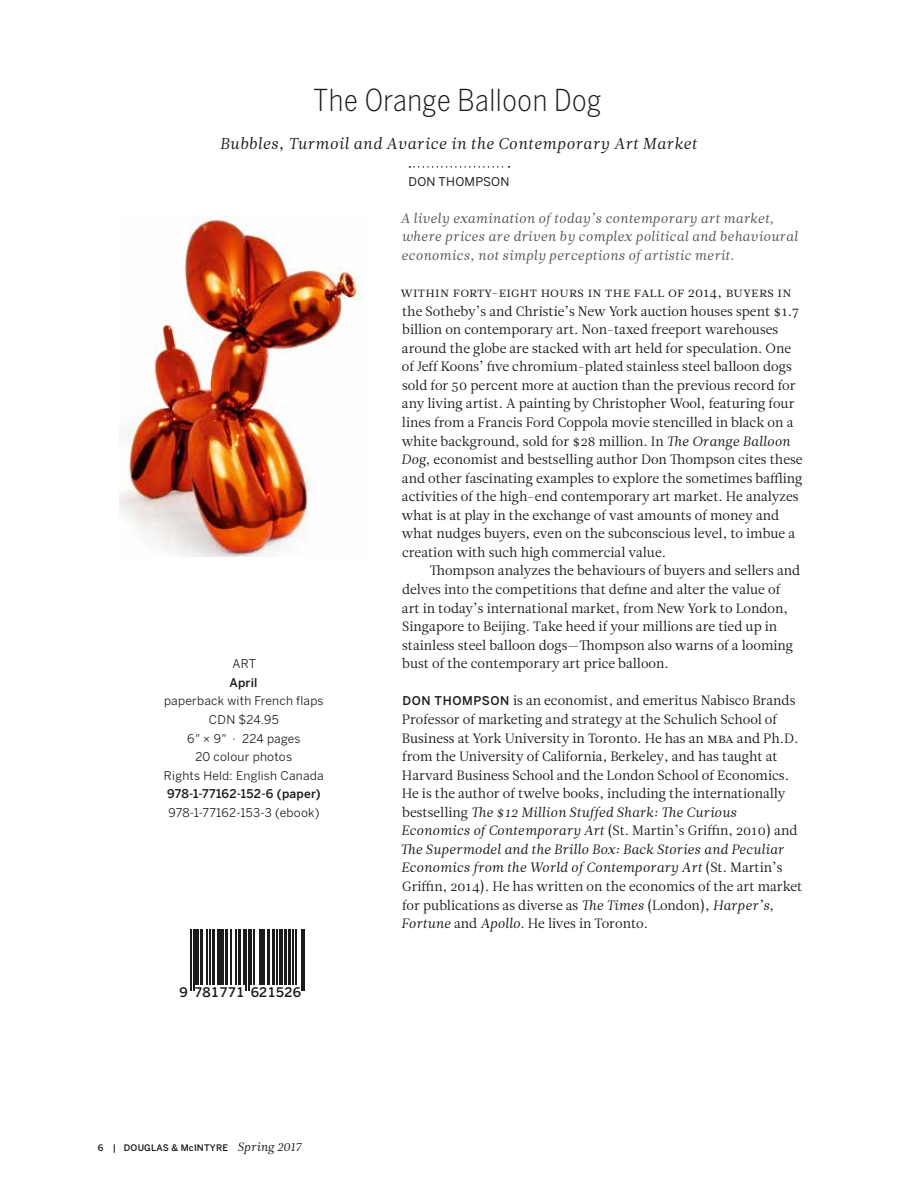
<style>
.page{position:relative;width:918px;height:1188px;background:#fff}
.page>*{position:absolute;margin:0;border:0;box-sizing:border-box;transform-origin:0 0}
.t1{font:300 30px "Benton Sans Cond";letter-spacing:.02em;color:#1c1b1b}
.t2{font:15.75px "Leitura News Italic 1";letter-spacing:.02em;color:#1c1b1b}
.t3{font:13.5px/18.6px "Leitura News Roman 1";color:#1c1b1b}
.t4{font:13.5px/18.6px "Leitura News Italic 1";color:#1c1b1b}
.t5{font:13.5px/18.6px "Leitura News Italic 1";letter-spacing:.01em;color:#545555}
.t6{font:500 13.2px "Benton Sans";letter-spacing:.1em;color:#1c1b1b}
.t7{font:12px/18.6px "Benton Sans";letter-spacing:.02em;color:#1c1b1b;text-align:center}
.t8{font:500 12px "Benton Sans";letter-spacing:.02em;color:#1c1b1b}
.t9{font:12px "Benton Sans Regular SC";letter-spacing:.02em;color:#1c1b1b}
.t10{font:500 9px "Benton Sans";letter-spacing:.02em;color:#1c1b1b}
.s1{font-family:"Leitura News Italic 1"}
.s2{font-family:"Benton Sans";font-weight:500;font-size:12px}
.s3{font-family:"Leitura News Roman 1"}
.s4{font-style:italic}
.s5{font-family:"Leitura News Italic 1";font-weight:400;font-size:12px}
</style>
<div class="page">
<svg style="left:190px;top:929px;width:114px;height:62px"></svg>
<hr style="left:191px;top:929px;width:1px;height:62px;background:#1c1b1b">
<hr style="left:193px;top:929px;width:1px;height:62px;background:#1c1b1b">
<hr style="left:195px;top:929px;width:4px;height:56px;background:#1c1b1b">
<hr style="left:200px;top:929px;width:3px;height:56px;background:#1c1b1b">
<hr style="left:206px;top:929px;width:1px;height:56px;background:#1c1b1b">
<hr style="left:210px;top:929px;width:1px;height:56px;background:#1c1b1b">
<hr style="left:212px;top:929px;width:3px;height:56px;background:#1c1b1b">
<hr style="left:217px;top:929px;width:2px;height:56px;background:#1c1b1b">
<hr style="left:220px;top:929px;width:4px;height:56px;background:#1c1b1b">
<hr style="left:225px;top:929px;width:3px;height:56px;background:#1c1b1b">
<hr style="left:230px;top:929px;width:1px;height:56px;background:#1c1b1b">
<hr style="left:235px;top:929px;width:1px;height:56px;background:#1c1b1b">
<hr style="left:239px;top:929px;width:2px;height:56px;background:#1c1b1b">
<hr style="left:244px;top:929px;width:1px;height:56px;background:#1c1b1b">
<hr style="left:246px;top:929px;width:1px;height:62px;background:#1c1b1b">
<hr style="left:248px;top:929px;width:1px;height:62px;background:#1c1b1b">
<hr style="left:251px;top:929px;width:1px;height:56px;background:#1c1b1b">
<hr style="left:253px;top:929px;width:1px;height:56px;background:#1c1b1b">
<hr style="left:259px;top:929px;width:3px;height:56px;background:#1c1b1b">
<hr style="left:263px;top:929px;width:2px;height:56px;background:#1c1b1b">
<hr style="left:267px;top:929px;width:3px;height:56px;background:#1c1b1b">
<hr style="left:272px;top:929px;width:3px;height:56px;background:#1c1b1b">
<hr style="left:276px;top:929px;width:1px;height:56px;background:#1c1b1b">
<hr style="left:280px;top:929px;width:3px;height:56px;background:#1c1b1b">
<hr style="left:284px;top:929px;width:3px;height:56px;background:#1c1b1b">
<hr style="left:288px;top:929px;width:2px;height:56px;background:#1c1b1b">
<hr style="left:293px;top:929px;width:1px;height:56px;background:#1c1b1b">
<hr style="left:295px;top:929px;width:1px;height:56px;background:#1c1b1b">
<hr style="left:301px;top:929px;width:1px;height:62px;background:#1c1b1b">
<hr style="left:304px;top:929px;width:1px;height:62px;background:#1c1b1b">
<svg style="left:409px;top:166px;width:101px;height:2px"></svg>
<img style="left:119px;top:215px;width:242px;height:342px">
<h1 class="t1" style="left:313px;top:83px;width:290px">The Orange Balloon Dog</h1>
<p class="t2" style="left:220px;top:132px;width:479px">Bubbles, Turmoil and Avarice in the Contemporary Art Market</p>
<p class="t9" style="left:409px;top:174px;width:102px">DON THOMPSON</p>
<p class="t5" style="left:400px;top:209px;width:399px">A lively examination of today’s contemporary art market, where prices are driven by complex political and behavioural economics, not simply perceptions of artistic merit.</p>
<p class="t3" style="left:401px;top:283px;width:403px">Within forty-eight hours in the fall of 2014, buyers in the Sotheby’s and Christie’s New York auction houses spent $1.7 billion on contemporary art. Non-taxed freeport warehouses around the globe are stacked with art held for speculation. One of Jeff Koons’ five chromium-plated stainless steel balloon dogs sold for 50 percent more at auction than the previous record for any living artist. A painting by Christopher Wool, featuring four lines from a Francis Ford Coppola movie stencilled in black on a white background, sold for $28 million. In <span class="s1">The Orange Balloon Dog</span>, economist and bestselling author Don Thompson cites these and other fascinating examples to explore the sometimes baffling activities of the high-end contemporary art market. He analyzes what is at play in the exchange of vast amounts of money and what nudges buyers, even on the subconscious level, to imbue a creation with such high commercial value.</p>
<p class="t3" style="left:402px;top:562px;width:400px;text-indent:28px">Thompson analyzes the behaviours of buyers and sellers and delves into the competitions that define and alter the value of art in today’s international market, from New York to London, Singapore to Beijing. Take heed if your millions are tied up in stainless steel balloon dogs—Thompson also warns of a looming bust of the contemporary art price balloon.</p>
<p class="t3" style="left:402px;top:692px;width:398px"><span class="s2">DON THOMPSON</span> is an economist, and emeritus Nabisco Brands Professor of marketing and strategy at the Schulich School of Business at York University in Toronto. He has an MBA and Ph.D. from the University of California, Berkeley, and has taught at Harvard Business School and the London School of Economics.<br>He is the author of twelve books, including the internationally</p>
<p class="t4" style="left:402px;top:803px;width:336px"><span class="s3">bestselling</span> The $12 Million Stuffed Shark: The Curious</p>
<p class="t3" style="left:401px;top:822px;width:398px"><span class="s1">Economics ofContemporary Art</span> (St. Martin’s Griffin, 2010) and</p>
<p class="t4" style="left:401px;top:840px;width:385px">The Supermodel and the Brillo Box: Back Stories and Peculiar<br>Economics from the World ofContemporary Art <span class="s3">(St. Martin’s</span></p>
<p class="t3" style="left:401px;top:877px;width:403px">Griffin, 2014). He has written on the economics of the art market for publications as diverse as <span class="s1">The Times</span> (London), <span class="s1">Harper’s</span>,<br><span class="s1">Fortune</span> and <span class="s1">Apollo</span>. He lives in Toronto.</p>
<p class="t7" style="left:232px;top:654px;width:25px">ART</p>
<p class="t8" style="left:229px;top:675px;width:30px">April</p>
<p class="t7" style="left:164px;top:692px;width:161px">paperback with French flaps<br>CDN $24.95<br>6<span class="s4">"</span> × 9<span class="s4">"</span> · 224 pages<br>20 colour photos<br>Rights Held: English Canada</p>
<p class="t8" style="left:167px;top:787px;width:155px">978-1-77162-152-6 (paper)</p>
<p class="t7" style="left:168px;top:803px;width:153px">978-1-77162-153-3 (ebook)</p>
<p class="t6" style="left:179px;top:984px;width:123px">9 781771 621526</p>
<p class="t10" style="left:98px;top:1142px;width:205px">6 | DOUGLAS &amp; McINTYRE <span class="s5">Spring 2017</span></p>
</div>
